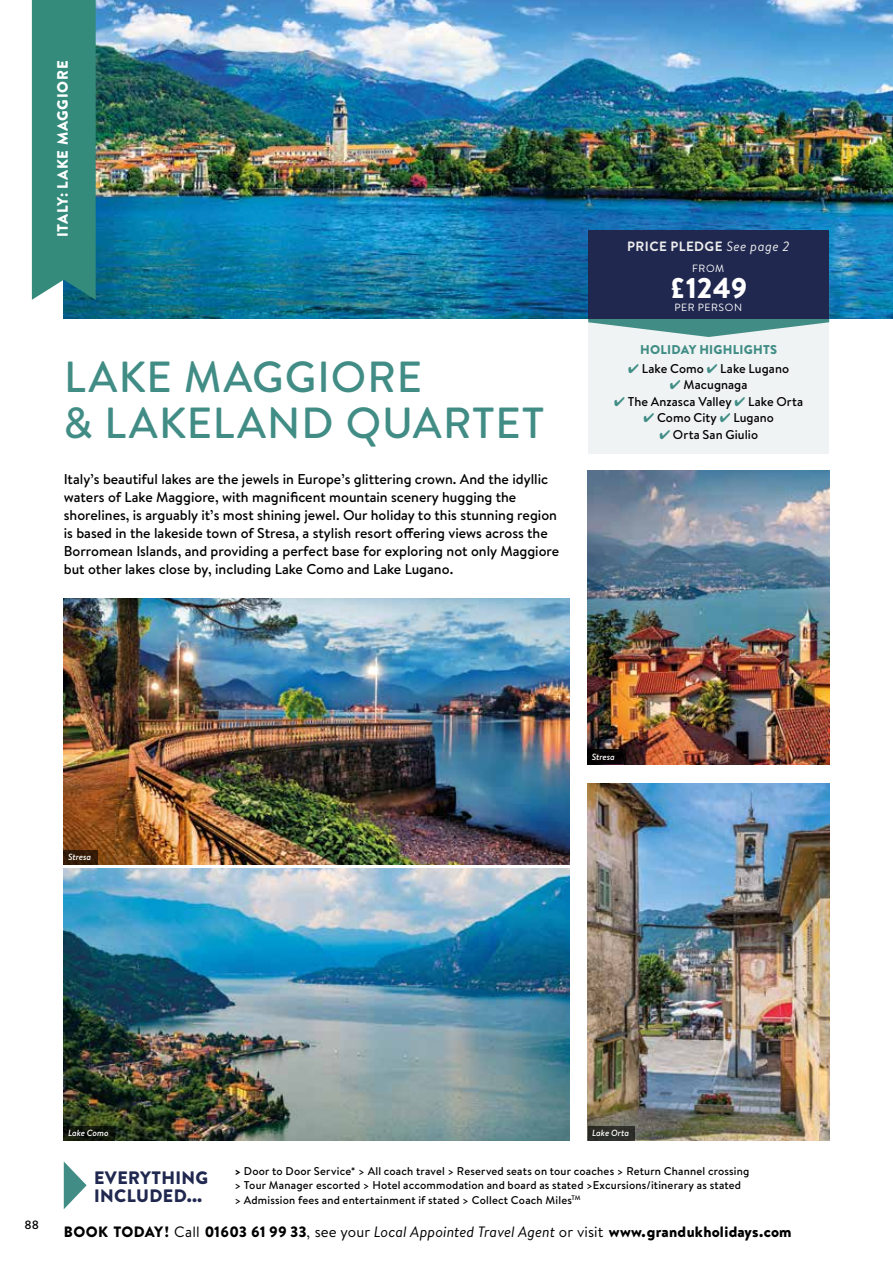
<style>
.page{position:relative;width:893px;height:1263px;background:#fff}
.page>*{position:absolute;margin:0;border:0;box-sizing:border-box;transform-origin:0 0}
.t1{font:500 43.5px/46.5px "Brandon Text";letter-spacing:.025em;color:#418d86}
.t2{font:900 28.5px "Brandon Text";color:#fff}
.t3{font:900 18px/18px "Brandon Text";letter-spacing:.02em;color:#20284f}
.t4{font:900 15px "Brandon Text";letter-spacing:.005em;color:#000}
.t5{font:900 15px "Brandon Text";letter-spacing:.045em;color:#fff}
.t6{font:500 14.25px/18px "Brandon Text";color:#000}
.t7{font:700 13.5px "Brandon Text";letter-spacing:.03em;color:#ededed}
.t8{font:500 12.75px "Brandon Text";letter-spacing:.005em;color:#000}
.t9{font:900 12.75px "Brandon Text";letter-spacing:.02em;color:#418d86}
.t10{font:500 12px "Brandon Text";color:#000}
.t11{font:500 11.25px/14.2px "Brandon Text";letter-spacing:.02em;color:#000}
.t12{font:10.5px "Brandon Text";letter-spacing:.055em;color:#fff}
.t13{font:italic 500 9px "Brandon Text";letter-spacing:-.005em;color:#fff}
.s1{font-weight:400;font-style:italic}
.s2{color:#418d86}
.s3{font-weight:900}
.s4{font-weight:400}
</style>
<div class="page">
<img style="left:64px;top:0;width:829px;height:319px">
<img style="left:64px;top:868px;width:506px;height:273px">
<img style="left:64px;top:598px;width:506px;height:266px">
<img style="left:588px;top:783px;width:241px;height:358px">
<div style="left:588px;top:320px;width:241px;height:134px;background:#eff3f3"></div>
<svg style="left:588px;top:319px;width:241px;height:18px"></svg>
<div style="left:588px;top:255px;width:241px;height:64px;background:#20284f"></div>
<img style="left:587px;top:471px;width:242px;height:293px">
<div style="left:587px;top:749px;width:39px;height:15px;background:#090406"></div>
<svg style="left:64px;top:1126px;width:51px;height:15px"></svg>
<div style="left:64px;top:850px;width:34px;height:14px;background:#341b07"></div>
<div style="left:587px;top:749px;width:34px;height:15px;background:#000"></div>
<div style="left:588px;top:1126px;width:47px;height:15px;background:#2d2e29"></div>
<svg style="left:64px;top:1162px;width:23px;height:47px"></svg>
<div style="left:32px;top:0;width:64px;height:300px;background:#348b7c"></div>
<div style="left:588px;top:230px;width:241px;height:26px;background:#20284f"></div>
<p class="t5" style="left:52px;top:237px;width:178px;rotate:-90deg">ITALY: LAKE MAGGIORE</p>
<h1 class="t1" style="left:64px;top:353px;width:482px">LAKE MAGGIORE<br>&amp; LAKELAND QUARTET</h1>
<p class="t6" style="left:64px;top:469px;width:497px">Italy’s beautiful lakes are the jewels in Europe’s glittering crown. And the idyllic waters of Lake Maggiore, with magnificent mountain scenery hugging the shorelines, is arguably it’s most shining jewel. Our holiday to this stunning region is based in the lakeside town of Stresa, a stylish resort offering views across the Borromean Islands, and providing a perfect base for exploring not only Maggiore but other lakes close by, including Lake Como and Lake Lugano.</p>
<p class="t7" style="left:627px;top:237px;width:164px">PRICE PLEDGE <span class="s1">See page 2</span></p>
<p class="t12" style="left:692px;top:261px;width:34px">FROM</p>
<h2 class="t2" style="left:669px;top:268px;width:79px">£1249</h2>
<p class="t12" style="left:674px;top:300px;width:69px">PER PERSON</p>
<p class="t9" style="left:640px;top:340px;width:138px">HOLIDAY HIGHLIGHTS</p>
<p class="t8" style="left:628px;top:359px;width:162px"><span class="s2">✔</span> Lake Como <span class="s2">✔</span> Lake Lugano</p>
<p class="t8" style="left:670px;top:376px;width:79px"><span class="s2">✔</span> Macugnaga</p>
<p class="t8" style="left:614px;top:392px;width:190px"><span class="s2">✔</span> The Anzasca Valley <span class="s2">✔</span> Lake Orta</p>
<p class="t8" style="left:643px;top:409px;width:132px"><span class="s2">✔</span> Como City <span class="s2">✔</span> Lugano</p>
<p class="t8" style="left:659px;top:425px;width:100px"><span class="s2">✔</span> Orta San Giulio</p>
<p class="t13" style="left:68px;top:851px;width:25px">Stresa</p>
<p class="t13" style="left:592px;top:751px;width:25px">Stresa</p>
<p class="t10" style="left:25px;top:1216px;width:16px">88</p>
<p class="t13" style="left:68px;top:1127px;width:42px">Lake Como</p>
<p class="t3" style="left:94px;top:1168px;width:115px">EVERYTHING<br>INCLUDED...</p>
<p class="t13" style="left:592px;top:1127px;width:38px">Lake Orta</p>
<p class="t11" style="left:234px;top:1164px;width:516px"><span class="s3">&gt;</span> Door to Door Service* &gt; All coach travel &gt; Reserved seats on tour coaches &gt; Return Channel crossing &gt; Tour Manager escorted &gt; Hotel accommodation and board as stated &gt;Excursions/itinerary as stated &gt; Admission fees and entertainment if stated &gt; Collect Coach Miles<sup>TM</sup></p>
<p class="t4" style="left:64px;top:1222px;width:729px">BOOK TODAY! <span class="s4">Call</span> 01603 61 99 33<span class="s4">, see your</span> <span class="s1">Local Appointed Travel Agent</span> <span class="s4">or visit</span> www.grandukholidays.com</p>
</div>
